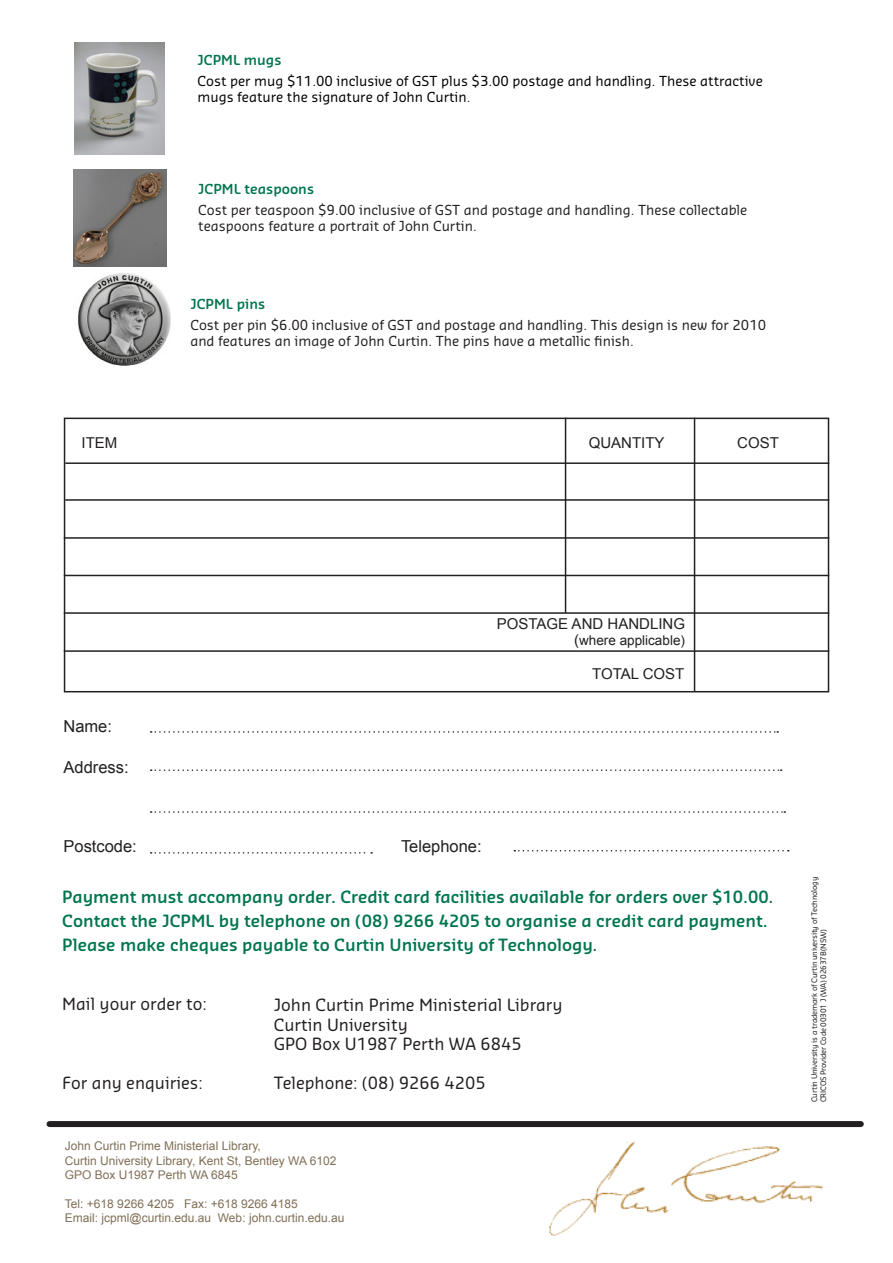
<style>
.page{position:relative;width:893px;height:1263px;background:#fff}
.page>*{position:absolute;margin:0;border:0;box-sizing:border-box;transform-origin:0 0}
.Black_body_text{font:600 16.5px/24px "Sansa Soft Pro";color:#00754f}
.Black_body_text-2{font:16.5px "Sansa Soft Pro";color:#231f20}
.Black_body_text-3{font:16.5px "Arial";color:#231f20}
.Black_body_text-4{font:15px "Arial";color:#231f20}
.Orange_Headline{font:13.5px/16.2px "Sansa Soft Pro";color:#231f20}
.Black_body_text-5{font:13.5px/21px "Sansa Soft Pro";color:#231f20}
.Black_body_text-6{font:13.5px/21px "Sansa Soft Pro";color:#000}
.Black_body_text-7{font:13.5px "Arial";color:#231f20}
.Orange_Headline-2{font:600 13.5px "Sansa Soft Pro";color:#00754f}
.t1{font:12px "Arial";color:#806f57}
.CRICOS_code{font:7.5px "Sansa Soft Pro";letter-spacing:-.025em;color:#231f20}
.s1{font-weight:600;color:#00754f}
.s2{color:#231f20}
.s3{font-size:15px}
</style>
<div class="page">
<svg style="left:151px;top:811px;width:634px;height:2px"></svg>
<svg style="left:151px;top:769px;width:631px;height:2px"></svg>
<svg style="left:151px;top:731px;width:627px;height:2px"></svg>
<svg style="left:151px;top:852px;width:221px;height:2px"></svg>
<svg style="left:514px;top:850px;width:275px;height:1px"></svg>
<img style="left:74px;top:42px;width:90px;height:112px">
<img style="left:78px;top:273px;width:93px;height:93px">
<img style="left:73px;top:170px;width:93px;height:96px">
<div style="left:64px;top:418px;width:765px;height:274px;border:2px solid #231f20"></div>
<hr style="left:65px;top:499px;width:764px;height:2px;background:#231f20">
<hr style="left:64px;top:537px;width:765px;height:2px;background:#231f20">
<hr style="left:64px;top:575px;width:765px;height:1px;background:#231f20">
<hr style="left:64px;top:612px;width:765px;height:2px;background:#231f20">
<hr style="left:64px;top:650px;width:765px;height:2px;background:#231f20">
<hr style="left:694px;top:418px;width:1px;height:273px;background:#231f20">
<hr style="left:565px;top:418px;width:1px;height:195px;background:#231f20">
<hr style="left:65px;top:462px;width:764px;height:2px;background:#231f20">
<img style="left:549px;top:1141px;width:275px;height:95px">
<div style="left:50px;top:1121px;width:811px;height:6px;background:#231f20"></div>
<p class="Black_body_text-6" style="left:198px;top:49px;width:567px"><span class="s1">JCPML mugs<br></span>Cost per mug $11.00 inclusive of GST plus $3.00 postage and handling. These attractive</p>
<p class="Black_body_text-6" style="left:198px;top:86px;width:274px">mugs feature the signature of John Curtin<span class="s2">.</span></p>
<p class="Black_body_text-5" style="left:198px;top:178px;width:551px"><span class="s1">JCPML teaspoons<br></span>Cost per teaspoon $9.00 inclusive of GST and postage and handling. These collectable</p>
<p class="Black_body_text-5" style="left:198px;top:215px;width:280px">teaspoons feature a portrait of John Curtin.</p>
<p class="Orange_Headline-2" style="left:190px;top:295px;width:76px">JCPML pins</p>
<p class="Orange_Headline" style="left:190px;top:316px;width:577px">Cost per pin $6.00 inclusive of GST and postage and handling. This design is new for 2010 and features an image of John Curtin. The pins have a metallic finish.</p>
<p class="Black_body_text-4" style="left:82px;top:433px;width:37px">ITEM</p>
<p class="Black_body_text-4" style="left:589px;top:433px;width:77px">QUANTITY</p>
<p class="Black_body_text-4" style="left:737px;top:433px;width:43px">COST</p>
<p class="Black_body_text-3" style="left:63px;top:715px;width:50px">Name:</p>
<p class="Black_body_text-3" style="left:63px;top:756px;width:67px">Address:</p>
<p class="Black_body_text-4" style="left:497px;top:614px;width:190px">POSTAGE AND HANDLING</p>
<p class="Black_body_text-7" style="left:574px;top:632px;width:112px"><span class="s3">(</span>where applicable)</p>
<p class="Black_body_text-4" style="left:592px;top:663px;width:94px">TOTAL COST</p>
<p class="Black_body_text-3" style="left:63px;top:835px;width:75px">Postcode:</p>
<p class="Black_body_text-3" style="left:401px;top:835px;width:82px">Telephone:</p>
<p class="Black_body_text" style="left:62px;top:884px;width:713px">Payment must accompany order. Credit card facilities available for orders over $10.00.<br>Contact the JCPML by telephone on (08) 9266 4205 to organise a credit card payment.<br>Please make cheques payable to Curtin University of Technology.</p>
<p class="Black_body_text-2" style="left:62px;top:993px;width:146px">Mail your order to:</p>
<p class="Black_body_text-2" style="left:274px;top:994px;width:290px">John Curtin Prime Ministerial Library</p>
<p class="Black_body_text-2" style="left:274px;top:1014px;width:136px">Curtin University</p>
<p class="Black_body_text-2" style="left:274px;top:1033px;width:249px">GPO Box U1987 Perth WA 6845</p>
<p class="Black_body_text-2" style="left:62px;top:1072px;width:142px">For any enquiries:</p>
<p class="Black_body_text-2" style="left:274px;top:1072px;width:213px">Telephone: (08) 9266 4205</p>
<p class="t1" style="left:65px;top:1138px;width:197px">John Curtin Prime Ministerial Library,</p>
<p class="t1" style="left:65px;top:1152px;width:273px">Curtin University Library, Kent St, Bentley WA 6102</p>
<p class="t1" style="left:65px;top:1167px;width:174px">GPO Box U1987 Perth WA 6845</p>
<p class="t1" style="left:65px;top:1196px;width:234px">Tel: +618 9266 4205 Fax: +618 9266 4185</p>
<p class="t1" style="left:65px;top:1210px;width:281px">Email: jcpml@curtin.edu.au Web: john.curtin.edu.au</p>
<p class="CRICOS_code" style="left:809px;top:1102px;width:227px;rotate:-90deg">Curtin University is a trademark of Curtin university of Technology</p>
<p class="CRICOS_code" style="left:818px;top:1102px;width:174px;rotate:-90deg">CRICOS Provider Code 00301 J (WA) 02637B(NSW)</p>
</div>
